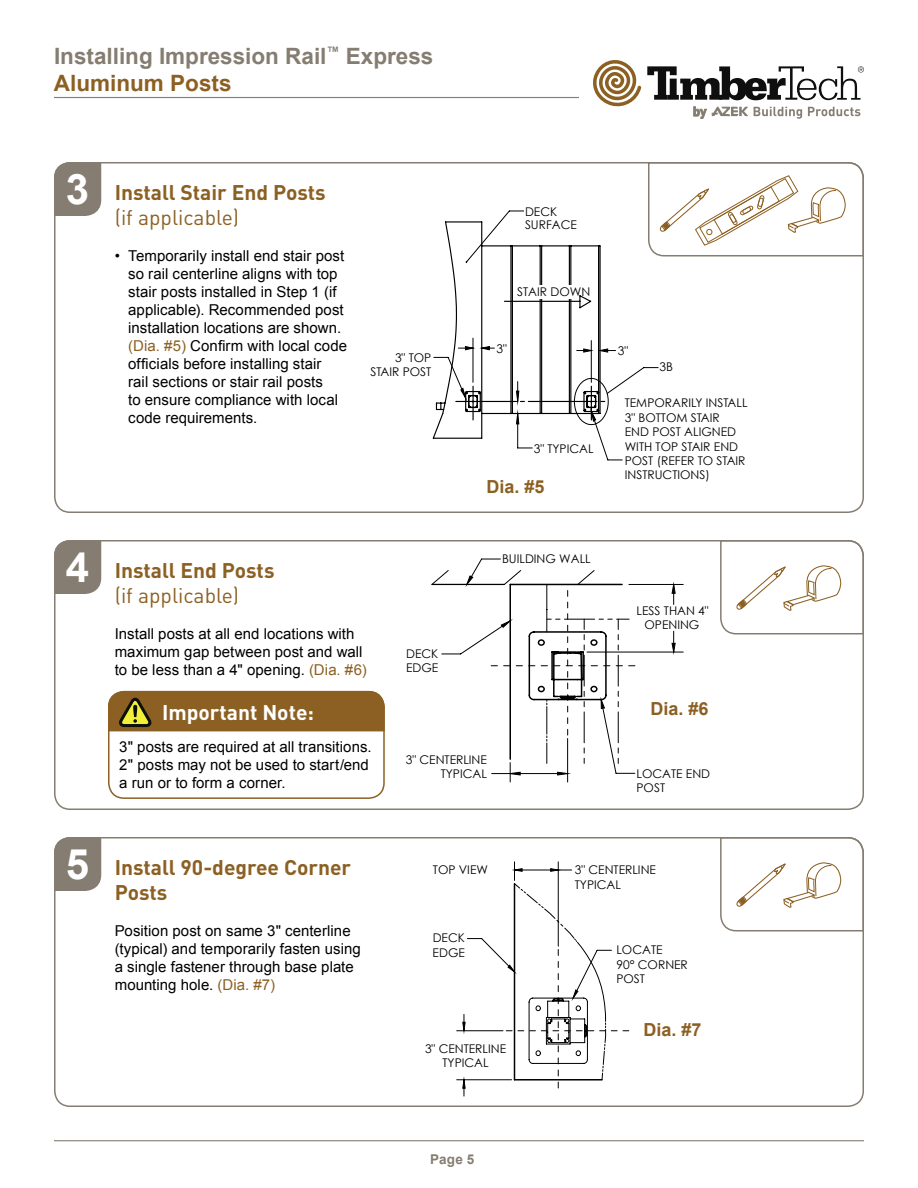
<style>
.page{position:relative;width:918px;height:1188px;background:#fff}
.page>*{position:absolute;margin:0;border:0;box-sizing:border-box;transform-origin:0 0}
.t1{font:700 42px "Arial";color:#fff}
.t2{font:700 22.5px/27px "Arial";color:#857d71}
.t3{font:700 21px/25.2px "DIN";color:#8c6023}
.t4{font:21px "DIN";color:#8c6023}
.t5{font:700 21px "DIN";color:#fff}
.t6{font:700 18px "Arial";color:#8c6023}
.t7{font:15px/18px "Arial";letter-spacing:.005em;color:#000}
.t8{font:700 13.5px "Arial";color:#857d71}
.t9{font:12px/14.4px "Century Gothic";color:#000}
.s1{color:#8c6023}
</style>
<div class="page">
<hr style="left:54px;top:97px;width:525px;height:1px;background:#857d71">
<hr style="left:54px;top:1140px;width:810px;height:1px;background:#857d71">
<svg style="left:754px;top:107px;width:48px;height:12px"></svg>
<svg style="left:808px;top:107px;width:52px;height:9px"></svg>
<svg style="left:693px;top:107px;width:55px;height:12px"></svg>
<svg style="left:593px;top:60px;width:48px;height:47px"></svg>
<svg style="left:647px;top:66px;width:217px;height:34px"></svg>
<div style="left:54px;top:540px;width:810px;height:270px;border:2px solid #857d71;border-radius:15px"></div>
<div style="left:54px;top:837px;width:810px;height:270px;border:2px solid #857d71;border-radius:15px"></div>
<div style="left:54px;top:162px;width:47px;height:54px;background:#857d71"></div>
<div style="left:54px;top:540px;width:47px;height:54px;background:#857d71"></div>
<div style="left:54px;top:837px;width:47px;height:54px;background:#857d71"></div>
<svg style="left:647px;top:162px;width:217px;height:95px"></svg>
<svg style="left:719px;top:540px;width:145px;height:95px"></svg>
<svg style="left:719px;top:837px;width:145px;height:95px"></svg>
<div style="left:108px;top:691px;width:277px;height:108px;border:2px solid #8c6023;border-radius:15px"></div>
<svg style="left:108px;top:691px;width:277px;height:40px;background:#8c6224"></svg>
<svg style="left:500px;top:210px;width:159px;height:251px"></svg>
<svg style="left:432px;top:221px;width:177px;height:219px"></svg>
<div style="left:515px;top:285px;width:63px;height:13px;background:#fff"></div>
<hr style="left:587px;top:652px;width:96px;height:1px;background:#000">
<hr style="left:629px;top:584px;width:54px;height:1px;background:#000">
<svg style="left:431px;top:569px;width:245px;height:207px"></svg>
<hr style="left:509px;top:584px;width:2px;height:175px;background:#000">
<svg style="left:456px;top:861px;width:173px;height:236px"></svg>
<hr style="left:515px;top:1079px;width:87px;height:2px;background:#000">
<h2 class="t2" style="left:54px;top:44px;width:381px">Installing Impression Rail<sup>™</sup> Express<br><span class="s1">Aluminum Posts</span></h2>
<h1 class="t1" style="left:66px;top:174px;width:25px">3</h1>
<h3 class="t3" style="left:115px;top:181px;width:212px">Install Stair End Posts</h3>
<h3 class="t4" style="left:115px;top:208px;width:126px">(if applicable)</h3>
<p class="t7" style="left:128px;top:248px;width:220px;text-indent:-14px">• Temporarily install end stair post so rail centerline aligns with top stair posts installed in Step 1 (if applicable). Recommended post installation locations are shown. <span class="s1">(Dia. #5)</span> Confirm with local code officials before installing stair<br>rail sections or stair rail posts<br>to ensure compliance with local code requirements.</p>
<p class="t9" style="left:370px;top:351px;width:62px;text-align:right">3" TOP<br>STAIR POST</p>
<h1 class="t1" style="left:66px;top:552px;width:25px">4</h1>
<h3 class="t3" style="left:115px;top:559px;width:161px">Install End Posts</h3>
<h3 class="t4" style="left:115px;top:586px;width:126px">(if applicable)</h3>
<p class="t7" style="left:115px;top:626px;width:253px">Install posts at all end locations with maximum gap between post and wall to be less than a 4" opening. <span class="s1">(Dia. #6)</span></p>
<p class="t9" style="left:406px;top:647px;width:34px">DECK<br>EDGE</p>
<p class="t9" style="left:525px;top:206px;width:54px;line-height:13px">DECK<br>SURFACE</p>
<p class="t9" style="left:517px;top:286px;width:75px">STAIR DOWN</p>
<p class="t9" style="left:497px;top:343px;width:12px">3"</p>
<p class="t9" style="left:618px;top:345px;width:12px">3"</p>
<p class="t9" style="left:659px;top:361px;width:15px">3B</p>
<p class="t9" style="left:534px;top:442px;width:61px">3" TYPICAL</p>
<p class="t6" style="left:486px;top:480px;width:60px">Dia. #5</p>
<p class="t9" style="left:502px;top:553px;width:90px">BUILDING WALL</p>
<p class="t9" style="left:625px;top:397px;width:124px">TEMPORARILY INSTALL<br>3" BOTTOM STAIR<br>END POST ALIGNED<br>WITH TOP STAIR END<br>POST (REFER TO STAIR<br>INSTRUCTIONS)</p>
<p class="t9" style="left:637px;top:605px;width:73px">LESS THAN 4"</p>
<p class="t9" style="left:645px;top:618px;width:56px">OPENING</p>
<h1 class="t1" style="left:66px;top:849px;width:25px">5</h1>
<h3 class="t5" style="left:162px;top:703px;width:154px">Important Note:</h3>
<p class="t7" style="left:119px;top:739px;width:254px">3" posts are required at all transitions.<br>2" posts may not be used to start/end a run or to form a corner.</p>
<h3 class="t3" style="left:115px;top:856px;width:238px">Install 90-degree Corner<br>Posts</h3>
<p class="t7" style="left:115px;top:923px;width:247px">Position post on same 3" centerline (typical) and temporarily fasten using a single fastener through base plate mounting hole. <span class="s1">(Dia. #7)</span></p>
<p class="t9" style="left:406px;top:753px;width:83px;text-align:right">3" CENTERLINE<br>TYPICAL</p>
<p class="t6" style="left:651px;top:702px;width:60px">Dia. #6</p>
<p class="t9" style="left:636px;top:767px;width:75px">LOCATE END<br>POST</p>
<p class="t9" style="left:433px;top:864px;width:57px">TOP VIEW</p>
<p class="t9" style="left:575px;top:864px;width:83px">3" CENTERLINE<br>TYPICAL</p>
<p class="t9" style="left:433px;top:932px;width:34px">DECK<br>EDGE</p>
<p class="t9" style="left:425px;top:1042px;width:83px;text-align:center">3" CENTERLINE<br>TYPICAL</p>
<p class="t8" style="left:430px;top:1154px;width:45px">Page 5</p>
<p class="t9" style="left:616px;top:944px;width:73px">LOCATE<br>90° CORNER<br>POST</p>
<p class="t6" style="left:644px;top:1022px;width:60px">Dia. #7</p>
</div>
